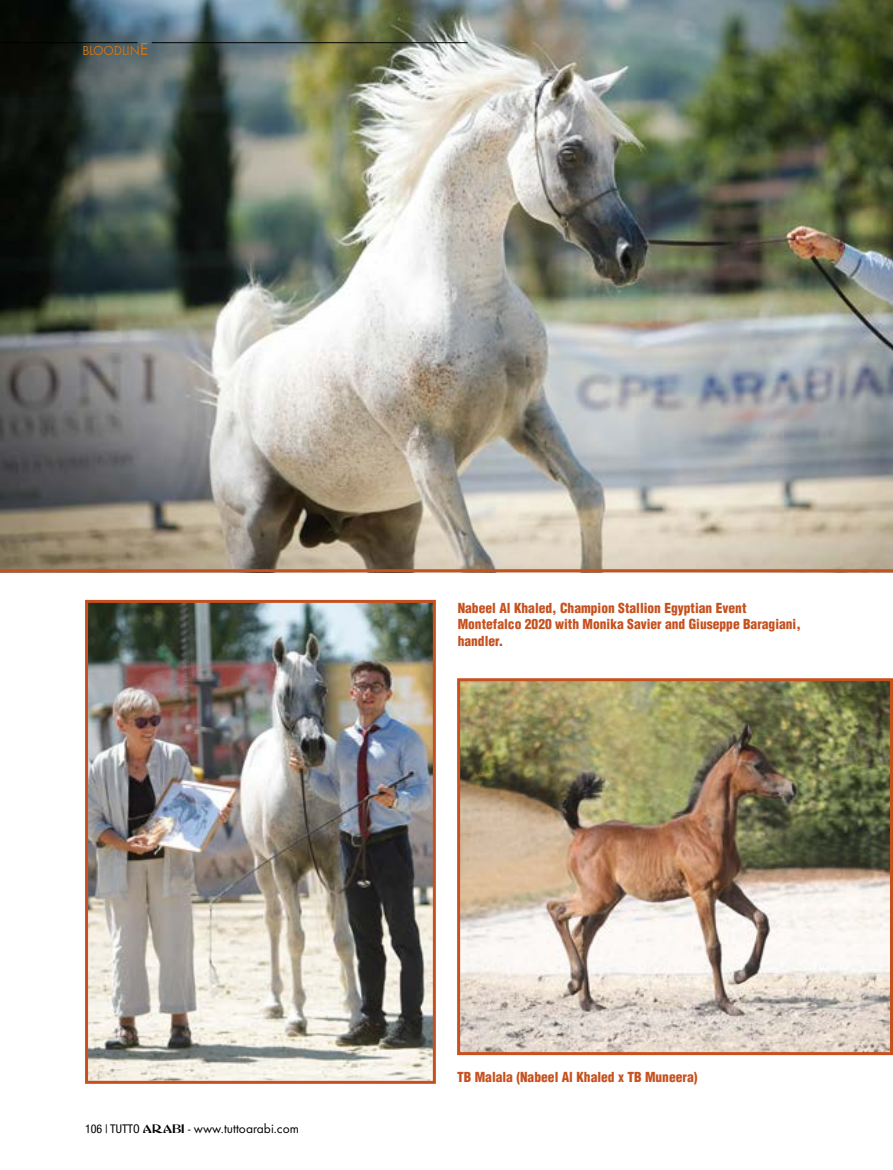
<style>
.page{position:relative;width:893px;height:1170px;background:#fff}
.page>*{position:absolute;margin:0;border:0;box-sizing:border-box;transform-origin:0 0}
.t1{font:900 condensed 13.5px/16.2px "Helvetica";color:#c6511f}
.t2{font:13.5px "Futura T";color:#000}
.t3{font:13.5px "Futura T";letter-spacing:-.015em;color:#ce7717}
.s1{font-size:18px}
.s2{font-family:"Helvetica Neue";font-stretch:condensed;font-size:12px}
.s3{font-family:"Abbess";font-size:12px}
</style>
<div class="page">
<img style="left:0;top:0;width:893px;height:569px">
<hr style="left:0;top:569px;width:893px;height:3px;background:#c6511f">
<img style="left:89px;top:604px;width:343px;height:475px">
<div style="left:85px;top:600px;width:351px;height:483px;border:3px solid #c6511f"></div>
<img style="left:461px;top:682px;width:428px;height:368px">
<div style="left:457px;top:678px;width:436px;height:376px;border:3px solid #c6511f"></div>
<hr style="left:152px;top:42px;width:316px;height:1px;background:#000">
<hr style="left:0;top:42px;width:137px;height:1px;background:#000">
<p class="t3" style="left:82px;top:43px;width:67px">BLOODLIN<span class="s1">E</span></p>
<p class="t1" style="left:458px;top:600px;width:345px">Nabeel Al Khaled, Champion Stallion Egyptian Event<br>Montefalco 2020 with Monika Savier and Giuseppe Baragiani, handler.</p>
<p class="t2" style="left:85px;top:1120px;width:215px"><span class="s2">106 | TUTTO</span> <span class="s3">ARABI</span> - www.tuttoarabi.com</p>
<p class="t1" style="left:457px;top:1068px;width:242px">TB Malala (Nabeel Al Khaled x TB Muneera)</p>
</div>
